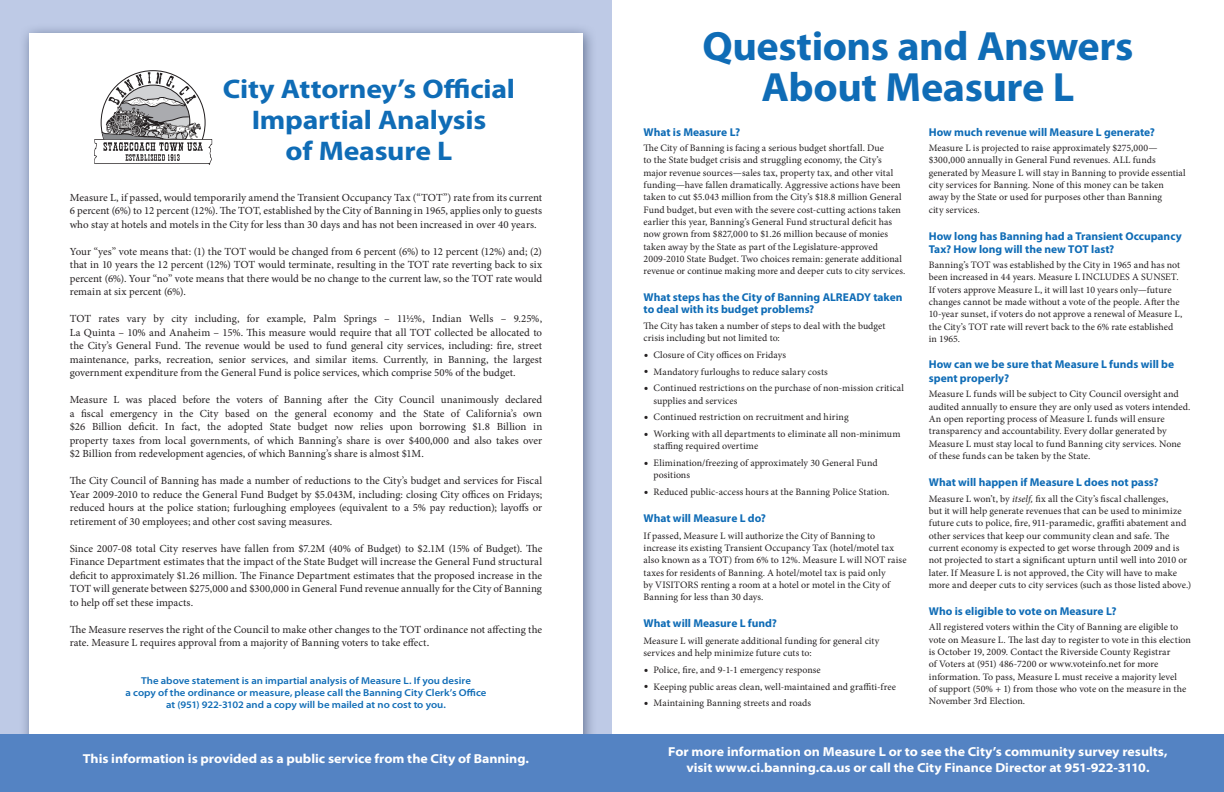
<style>
.page{position:relative;width:1224px;height:792px;background:#fff}
.page>*{position:absolute;margin:0;border:0;box-sizing:border-box;transform-origin:0 0}
.t1{font:700 41px "Myriad Pro";letter-spacing:-.01em;color:#0f6cb6}
.t2{font:700 27px/31px "Myriad Pro";letter-spacing:-.005em;color:#0f6cb6;text-align:center;scale:1.1 1}
.t3{font:700 semi-expanded 13px/15.6px "Myriad Pro";letter-spacing:-.005em;color:#fff;text-align:center}
.t4{font:700 11.4px/12.8px "Myriad Pro";color:#0f6cb6}
.t5{font:10.8px/13.5px "Minion Pro";color:#231f20;text-align:justify}
.t6{font:600 semi-expanded 10px/12px "Myriad Pro";color:#0f6cb6;text-align:center}
.t7{font:9.9px/12.3px "Minion Pro";letter-spacing:.005em;color:#231f20}
.s1{font-size:11.8px}
.s2{font-style:italic}
.s3{font-family:"Minion"}
</style>
<div class="page">
<div style="left:0;top:0;width:612px;height:792px;background:#becae6"></div>
<div style="left:19px;top:23px;width:578px;height:769px;background:#516180;opacity:.8"></div>
<div style="left:29px;top:34px;width:554px;height:758px;background:#fff"></div>
<svg style="left:94px;top:70px;width:118px;height:95px"></svg>
<div style="left:0;top:734px;width:1224px;height:58px;background:#5483c3"></div>
<p class="t1" style="left:702px;top:19px;width:433px">Questions and Answers</p>
<p class="t2" style="left:223px;top:73px;width:267px">City Attorney’s Official</p>
<p class="t1" style="left:761px;top:60px;width:315px">About Measure L</p>
<p class="t2" style="left:252px;top:104px;width:215px">Impartial Analysis of Measure L</p>
<p class="t4" style="left:644px;top:125px;width:98px">What is Measure L?</p>
<p class="t7" style="left:644px;top:142px;width:263px">The City of Banning is facing a serious budget shortfall. Due<br>to the State budget crisis and struggling economy, the City’s major revenue sources—sales tax, property tax, and other vital funding—have fallen dramatically. Aggressive actions have been taken to cut $5.043 million from the City’s $18.8 million General Fund budget, but even with the severe cost-cutting actions taken earlier this year, Banning’s General Fund structural deficit has now grown from $827,000 to $1.26 million because of monies taken away by the State as part of the Legislature-approved 2009-2010 State Budget. Two choices remain: generate additional revenue or continue making more and deeper cuts to city services.</p>
<p class="t4" style="left:644px;top:290px;width:261px">What steps has the City of Banning ALREADY taken to deal with its budget problems?</p>
<p class="t7" style="left:644px;top:320px;width:244px">The City has taken a number of steps to deal with the budget crisis including but not limited to:</p>
<p class="t7" style="left:644px;top:349px;width:144px"><span class="s1">•</span> Closure of City offices on Fridays</p>
<p class="t7" style="left:644px;top:365px;width:186px"><span class="s1">•</span> Mandatory furloughs to reduce salary costs</p>
<p class="t7" style="left:654px;top:382px;width:252px;text-indent:-10px"><span class="s1">•</span> Continued restrictions on the purchase of non-mission critical supplies and services</p>
<p class="t7" style="left:644px;top:411px;width:206px"><span class="s1">•</span> Continued restriction on recruitment and hiring</p>
<p class="t7" style="left:654px;top:428px;width:248px;text-indent:-10px"><span class="s1">•</span> Working with all departments to eliminate all non-minimum staffing required overtime</p>
<p class="t7" style="left:654px;top:457px;width:226px;text-indent:-10px"><span class="s1">•</span> Elimination/freezing of approximately 30 General Fund positions</p>
<p class="t7" style="left:644px;top:486px;width:247px"><span class="s1">•</span> Reduced public-access hours at the Banning Police Station.</p>
<p class="t4" style="left:644px;top:511px;width:124px">What will Measure L do?</p>
<p class="t7" style="left:644px;top:529px;width:265px">If passed, Measure L will authorize the City of Banning to increase its existing Transient Occupancy Tax (hotel/motel tax also known as a TOT) from 6% to 12%. Measure L will NOT raise taxes for residents of Banning. A hotel/motel tax is paid only<br>by VISITORS renting a room at a hotel or motel in the City of Banning for less than 30 days.</p>
<p class="t4" style="left:644px;top:617px;width:135px">What will Measure L fund?</p>
<p class="t7" style="left:644px;top:635px;width:237px">Measure L will generate additional funding for general city services and help minimize future cuts to:</p>
<p class="t7" style="left:644px;top:664px;width:179px"><span class="s1">•</span> Police, fire, and 9-1-1 emergency response</p>
<p class="t7" style="left:644px;top:680px;width:254px"><span class="s1">•</span> Keeping public areas clean, well-maintained and graffiti-free</p>
<p class="t7" style="left:644px;top:697px;width:169px"><span class="s1">•</span> Maintaining Banning streets and roads</p>
<p class="t4" style="left:929px;top:125px;width:228px">How much revenue will Measure L generate?</p>
<p class="t7" style="left:929px;top:142px;width:258px">Measure L is projected to raise approximately $275,000— $300,000 annually in General Fund revenues. ALL funds generated by Measure L will stay in Banning to provide essential city services for Banning. None of this money can be taken away by the State or used for purposes other than Banning<br>city services.</p>
<p class="t4" style="left:929px;top:229px;width:255px">How long has Banning had a Transient Occupancy<br>Tax? How long will the new TOT last?</p>
<p class="t7" style="left:929px;top:259px;width:255px">Banning’s TOT was established by the City in 1965 and has not been increased in 44 years. Measure L INCLUDES A SUNSET.<br>If voters approve Measure L, it will last 10 years only—future changes cannot be made without a vote of the people. After the 10-year sunset, if voters do not approve a renewal of Measure L, the City’s TOT rate will revert back to the 6% rate established in 1965.</p>
<p class="t4" style="left:929px;top:357px;width:247px;line-height:13.6px">How can we be sure that Measure L funds will be spent properly?</p>
<p class="t7" style="left:929px;top:388px;width:263px">Measure L funds will be subject to City Council oversight and audited annually to ensure they are only used as voters intended.<br>An open reporting process of Measure L funds will ensure transparency and accountability. Every dollar generated by Measure L must stay local to fund Banning city services. None of these funds can be taken by the State.</p>
<p class="t4" style="left:929px;top:475px;width:231px">What will happen if Measure L does not pass?</p>
<p class="t7" style="left:929px;top:492px;width:264px">Measure L won’t, by <span class="s2">itself,</span> fix all the City’s fiscal challenges,<br>but it will help generate revenues that can be used to minimize future cuts to police, fire, 911-paramedic, graffiti abatement and other services that keep our community clean and safe. The current economy is expected to get worse through 2009 and is not projected to start a significant upturn until well into 2010 or later. If Measure L is not approved, the City will have to make more and deeper cuts to city services (such as those listed above.)</p>
<p class="t4" style="left:929px;top:604px;width:189px">Who is eligible to vote on Measure L?</p>
<p class="t7" style="left:929px;top:621px;width:264px">All registered voters within the City of Banning are eligible to vote on Measure L. The last day to register to vote in this election is October 19, 2009. Contact the Riverside County Registrar<br>of Voters at (951) 486-7200 or www.voteinfo.net for more information. To pass, Measure L must receive a majority level<br>of support (50% + 1) from those who vote on the measure in the November 3rd Election.</p>
<p class="t5" style="left:70px;top:191px;width:474px">Measure L, if passed, would temporarily amend the Transient Occupancy Tax (“TOT”) rate from its current 6 percent (6%) to 12 percent (12%). The TOT, established by the City of Banning in 1965, applies only to guests who stay at hotels and motels in the City for less than 30 days and has not been increased in over 40 years.</p>
<p class="t5" style="left:70px;top:245px;width:474px">Your “yes” vote means that: (1) the TOT would be changed from 6 percent (6%) to 12 percent (12%) and; (2) that in 10 years the 12 percent (12%) TOT would terminate, resulting in the TOT rate reverting back to six percent (6%). Your “no” vote means that there would be no change to the current law, so the TOT rate would remain at six percent (6%).</p>
<p class="t5" style="left:70px;top:312px;width:474px">TOT rates vary by city including, for example, Palm Springs – 11½%, Indian Wells – 9.25%, La Quinta – 10% and Anaheim – 15%. This measure would require that all TOT collected be allocated to the City’s General Fund. The revenue would be used to fund general city services, including: fire, street maintenance, parks, recreation, senior services, and similar items. Currently, in Banning, the largest government expenditure from the General Fund is police services, which comprise 50% of the budget.</p>
<p class="t5" style="left:70px;top:393px;width:474px">Measure L was placed before the voters of Banning after the City Council unanimously declared a fiscal emergency in the City based on the general economy and the State of California’s own $26 Billion deficit. In fact, the adopted State budget now relies upon borrowing $1.8 Billion in property taxes from local governments, of which Banning’s share is over $400,000 and also takes over $2 Billion from redevelopment agencies, of which Banning’s share is almost $1M.</p>
<p class="t5" style="left:70px;top:474px;width:474px">The City Council of Banning has made a number of reductions to the City’s budget and services for Fiscal Year 2009-2010 to reduce the General Fund Budget by $5.043M, including: closing City offices on Fridays; reduced hours at the police station; furloughing employees (equivalent to a 5% pay reduction); layoffs or retirement of 30 employees; and other cost saving measures.</p>
<p class="t5" style="left:70px;top:542px;width:474px">Since 2007-08 total City reserves have fallen from $7.2M (40% of Budget) to $2.1M (15% of Budget). The Finance Department estimates that the impact of the State Budget will increase the General Fund structural deficit to approximately $1.26 million. The Finance Department estimates that the proposed increase in the TOT will generate between $275,000 and $300,000 in General Fund revenue annually for the City of Banning to help off set these impacts.</p>
<p class="t5" style="left:70px;top:623px;width:474px">The Measure reserves the right of the Council to make other changes to the TOT ordinance not affecting the rate. Measure L requires approval from a majority of Banning voters to take eff<span class="s3">ect.</span></p>
<p class="t6" style="left:125px;top:674px;width:363px">The above statement is an impartial analysis of Measure L. If you desire<br>a copy of the ordinance or measure, please call the Banning City Clerk’s Office at (951) 922-3102 and a copy will be mailed at no cost to you.</p>
<p class="t3" style="left:83px;top:751px;width:448px">This information is provided as a public service from the City of Banning.</p>
<p class="t3" style="left:668px;top:744px;width:501px">For more information on Measure L or to see the City’s community survey results, visit www.ci.banning.ca.us or call the City Finance Director at 951-922-3110.</p>
</div>
